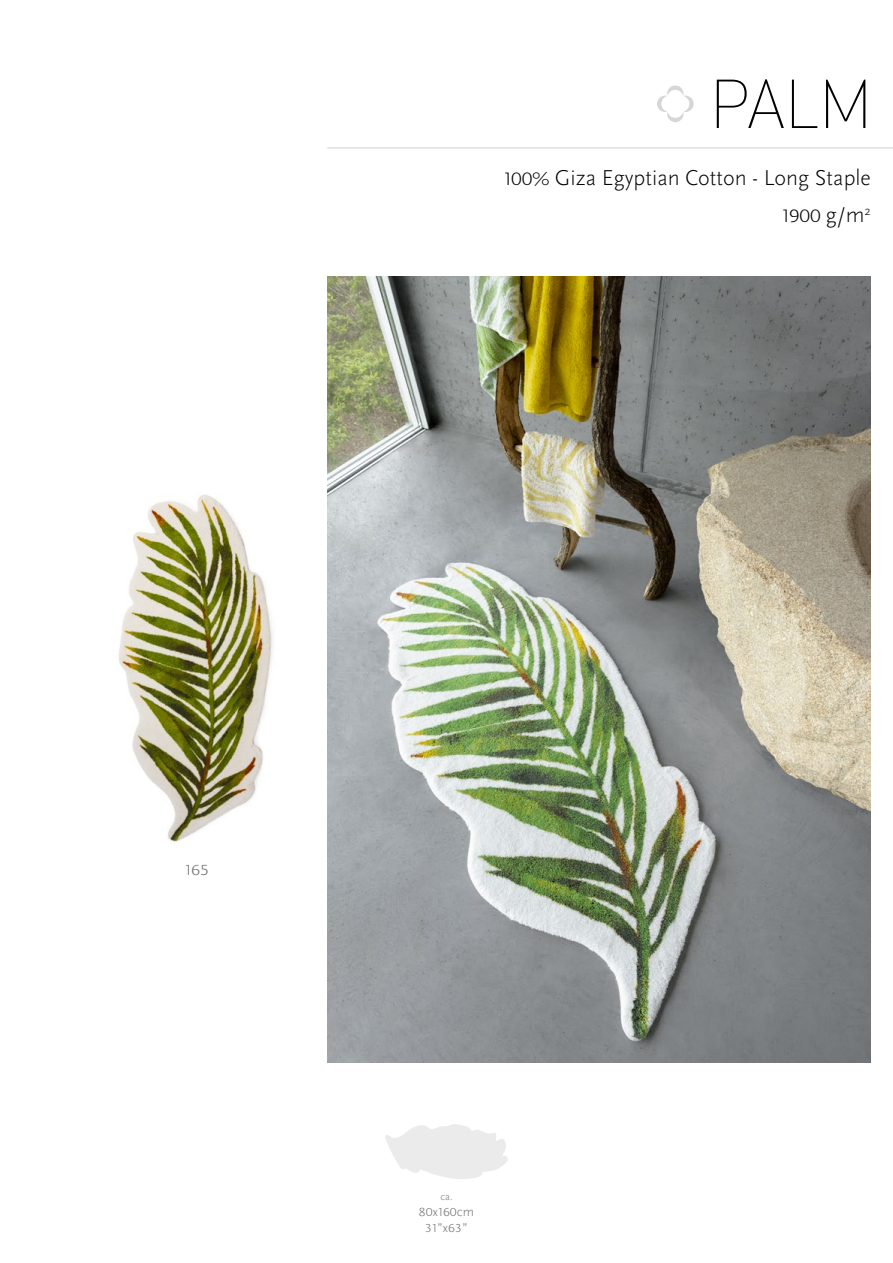
<style>
.page{position:relative;width:893px;height:1263px;background:#fff}
.page>*{position:absolute;margin:0;border:0;box-sizing:border-box;transform-origin:0 0}
.t1{font:300 64.5px "Apex Sans";color:#000}
.t2{font:300 22.5px "Scala Sans Pro";color:#020203}
.t3{font:300 18.9px "Scala Sans Pro";color:#020203;scale:1.11 1}
.t4{font:300 15.3px "Scala Sans Pro";color:#706f6f;scale:1.18 1}
.t5{font:300 12.15px/16.2px "Scala Sans Pro";letter-spacing:.01em;color:#71706f;text-align:center;scale:1.11 1}
.t6{font:300 10.5px "Scala Sans Pro";color:#71706f}
.s1{font-size:18.9px}
.s2{font-size:22.5px}
.s3{font-size:13.5px}
</style>
<div class="page">
<svg style="left:657px;top:85px;width:37px;height:37px"></svg>
<hr style="left:327px;top:148px;width:566px;height:1px;background:#cfcece">
<img style="left:327px;top:277px;width:544px;height:785px">
<svg style="left:385px;top:1124px;width:123px;height:55px"></svg>
<img style="left:118px;top:494px;width:155px;height:349px">
<h1 class="t1" style="left:711px;top:63px;width:161px">PALM</h1>
<p class="t2" style="left:504px;top:165px;width:368px"><span class="s1">100%</span> Giza Egyptian Cotton - Long Staple</p>
<p class="t3" style="left:782px;top:205px;width:82px">1900 <span class="s2">g/m</span><sup>2</sup></p>
<p class="t4" style="left:185px;top:861px;width:22px">165</p>
<p class="t6" style="left:440px;top:1190px;width:14px">ca.</p>
<p class="t5" style="left:419px;top:1204px;width:51px">80<span class="s3">x</span>160<span class="s3">cm<br></span>31<span class="s3">”x</span>63<span class="s3">”</span></p>
</div>
